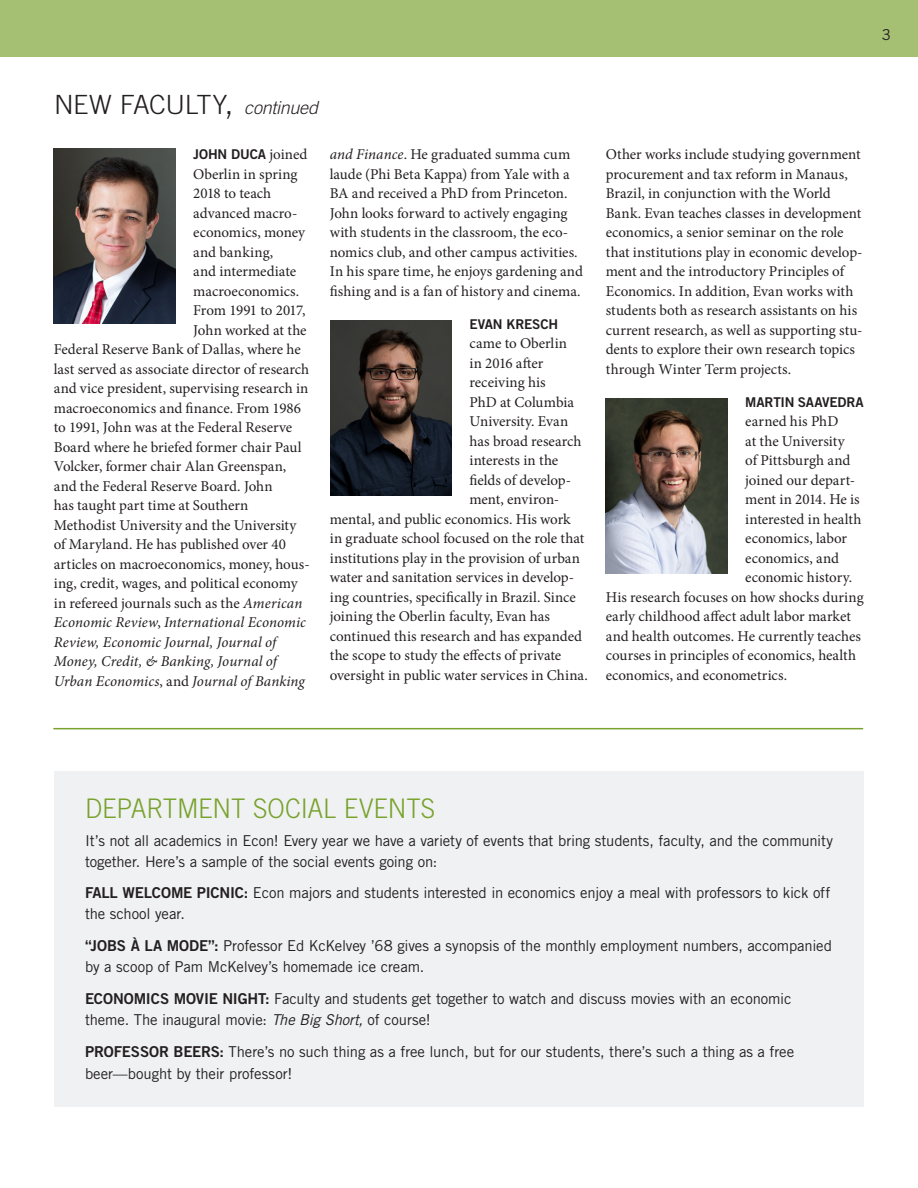
<style>
.page{position:relative;width:918px;height:1188px;background:#fff}
.page>*{position:absolute;margin:0;border:0;box-sizing:border-box;transform-origin:0 0}
.t1{font:300 27px "Trade Gothic LT Std";letter-spacing:-.005em;color:#78a22d;scale:.96 1}
.t2{font:300 26.4px "Trade Gothic LT Std";letter-spacing:-.015em;color:#231f20}
.t3{font:15px/19.5px "Minion Pro";color:#231f20}
.t4{font:15px/21px "Trade Gothic LT Std";letter-spacing:-.01em;color:#231f20}
.t5{font:italic 15px "Minion Pro";letter-spacing:.005em;color:#231f20}
.t6{font:15px "Minion Pro";letter-spacing:.02em;color:#231f20}
.t7{font:13.5px "Trade Gothic LT Std Bd 2";letter-spacing:-.01em;color:#231f20}
.s1{font-size:32.1px}
.s2{font-style:italic;font-size:18px}
.s3{font-family:"Minion Pro";font-size:15px}
.s4{font-style:italic}
.s5{font-style:normal}
.s6{font-family:"Trade Gothic LT Std Bd 2"}
</style>
<div class="page">
<div style="left:0;top:0;width:918px;height:56px;background:#a5bf73"></div>
<hr style="left:54px;top:728px;width:809px;height:1px;background:#78a22d">
<img style="left:54px;top:148px;width:121px;height:176px">
<img style="left:330px;top:320px;width:122px;height:176px">
<img style="left:606px;top:398px;width:121px;height:176px">
<div style="left:54px;top:771px;width:810px;height:336px;background:#f0f1f2"></div>
<p class="t4" style="left:882px;top:24px;width:11px">3</p>
<h2 class="t2" style="left:54px;top:89px;width:266px">NEW FACULTY<span class="s1">,</span> <span class="s2">continued</span></h2>
<p class="t7" style="left:193px;top:146px;width:116px">JOHN DUCA <span class="s3">joined</span></p>
<p class="t3" style="left:193px;top:164px;width:106px">Oberlin in spring</p>
<p class="t3" style="left:193px;top:184px;width:80px">2018 to teach</p>
<p class="t3" style="left:193px;top:203px;width:106px">advanced macro-</p>
<p class="t3" style="left:193px;top:223px;width:113px">economics, money</p>
<p class="t6" style="left:193px;top:242px;width:82px">and banking,</p>
<p class="t3" style="left:193px;top:262px;width:104px">and intermediate</p>
<p class="t3" style="left:193px;top:281px;width:107px">macroeconomics.</p>
<p class="t3" style="left:193px;top:301px;width:114px">From 1991 to 2017,</p>
<p class="t3" style="left:193px;top:320px;width:115px">John worked at the</p>
<p class="t3" style="left:54px;top:340px;width:249px">Federal Reserve Bank of Dallas, where he</p>
<p class="t3" style="left:54px;top:359px;width:257px">last served as associate director of research</p>
<p class="t3" style="left:54px;top:379px;width:256px">and vice president, supervising research in</p>
<p class="t3" style="left:54px;top:398px;width:249px">macroeconomics and finance. From 1986</p>
<p class="t3" style="left:54px;top:418px;width:240px">to 1991, John was at the Federal Reserve</p>
<p class="t3" style="left:54px;top:437px;width:250px">Board where he briefed former chair Paul</p>
<p class="t3" style="left:54px;top:457px;width:234px">Volcker, former chair Alan Greenspan,</p>
<p class="t3" style="left:54px;top:476px;width:220px">and the Federal Reserve Board. John</p>
<p class="t3" style="left:54px;top:496px;width:196px">has taught part time at Southern</p>
<p class="t3" style="left:54px;top:515px;width:244px">Methodist University and the University</p>
<p class="t3" style="left:54px;top:535px;width:234px">of Maryland. He has published over 40</p>
<p class="t3" style="left:54px;top:554px;width:257px">articles on macroeconomics, money, hous-</p>
<p class="t3" style="left:54px;top:574px;width:245px">ing, credit, wages, and political economy</p>
<p class="t3" style="left:54px;top:593px;width:250px">in refereed journals such as the <span class="s4">American</span></p>
<p class="t5" style="left:54px;top:612px;width:254px">Economic Review<span class="s5">,</span> International Economic</p>
<p class="t5" style="left:54px;top:632px;width:224px">Review, Economic Journal, Journal of</p>
<p class="t5" style="left:54px;top:651px;width:225px">Money, Credit, &amp; Banking, Journal of</p>
<p class="t5" style="left:54px;top:671px;width:253px">Urban Economics<span class="s5">, and</span> Journal of Banking</p>
<p class="t3" style="left:330px;top:145px;width:255px"><span class="s4">and Finance</span>. He graduated summa cum laude (Phi Beta Kappa) from Yale with a BA and received a PhD from Princeton.<br>John looks forward to actively engaging with students in the classroom, the eco&shy;nomics club, and other campus activities.<br>In his spare time, he enjoys gardening and fishing and is a fan of history and cinema.</p>
<p class="t7" style="left:470px;top:316px;width:90px">EVAN KRESCH</p>
<p class="t3" style="left:470px;top:334px;width:99px">came to Oberlin</p>
<p class="t3" style="left:470px;top:353px;width:76px">in 2016 after</p>
<p class="t3" style="left:470px;top:373px;width:78px">receiving his</p>
<p class="t3" style="left:470px;top:392px;width:106px">PhD at Columbia</p>
<p class="t3" style="left:470px;top:412px;width:100px">University. Evan</p>
<p class="t3" style="left:470px;top:431px;width:114px">has broad research</p>
<p class="t3" style="left:470px;top:451px;width:90px">interests in the</p>
<p class="t3" style="left:470px;top:470px;width:103px">fields of develop-</p>
<p class="t3" style="left:470px;top:490px;width:91px">ment, environ-</p>
<p class="t3" style="left:330px;top:509px;width:242px">mental, and public economics. His work</p>
<p class="t3" style="left:330px;top:529px;width:256px">in graduate school focused on the role that</p>
<p class="t3" style="left:330px;top:548px;width:252px">institutions play in the provision of urban</p>
<p class="t3" style="left:330px;top:568px;width:246px">water and sanitation services in develop-</p>
<p class="t3" style="left:330px;top:587px;width:248px">ing countries, specifically in Brazil. Since</p>
<p class="t3" style="left:330px;top:607px;width:222px">joining the Oberlin faculty, Evan has</p>
<p class="t3" style="left:330px;top:626px;width:254px">continued this research and has expanded</p>
<p class="t3" style="left:330px;top:646px;width:233px">the scope to study the effects of private</p>
<p class="t3" style="left:330px;top:665px;width:260px">oversight in public water services in China.</p>
<p class="t3" style="left:606px;top:145px;width:258px">Other works include studying government procurement and tax reform in Manaus, Brazil, in conjunction with the World Bank. Evan teaches classes in development economics, a senior seminar on the role that institutions play in economic develop&shy;ment and the introductory Principles of Economics. In addition, Evan works with students both as research assistants on his current research, as well as supporting stu&shy;dents to explore their own research topics through Winter Term projects.</p>
<p class="t7" style="left:745px;top:394px;width:120px">MARTIN SAAVEDRA</p>
<p class="t3" style="left:745px;top:412px;width:95px">earned his PhD</p>
<p class="t3" style="left:745px;top:431px;width:101px">at the University</p>
<p class="t3" style="left:745px;top:451px;width:107px">of Pittsburgh and</p>
<p class="t3" style="left:745px;top:470px;width:111px">joined our depart-</p>
<p class="t3" style="left:745px;top:490px;width:116px">ment in 2014. He is</p>
<p class="t3" style="left:745px;top:509px;width:118px">interested in health</p>
<p class="t3" style="left:745px;top:529px;width:103px">economics, labor</p>
<p class="t3" style="left:745px;top:548px;width:95px">economics, and</p>
<p class="t3" style="left:745px;top:568px;width:108px">economic history.</p>
<p class="t3" style="left:606px;top:587px;width:259px">His research focuses on how shocks during</p>
<p class="t3" style="left:606px;top:607px;width:247px">early childhood affect adult labor market</p>
<p class="t3" style="left:606px;top:626px;width:257px">and health outcomes. He currently teaches</p>
<p class="t3" style="left:606px;top:646px;width:252px">courses in principles of economics, health</p>
<p class="t3" style="left:606px;top:665px;width:183px">economics, and econometrics.</p>
<h1 class="t1" style="left:85px;top:792px;width:366px">DEPARTMENT SOCIAL EVENTS</h1>
<p class="t4" style="left:85px;top:830px;width:750px">It’s not all academics in Econ! Every year we have a variety of events that bring students, faculty, and the community together. Here’s a sample of the social events going on:</p>
<p class="t4" style="left:85px;top:882px;width:747px"><span class="s6">FALL WELCOME PICNIC:</span> Econ majors and students interested in economics enjoy a meal with professors to kick off the school year.</p>
<p class="t4" style="left:85px;top:935px;width:748px"><span class="s6">“JOBS À LA MODE”:</span> Professor Ed KcKelvey ’68 gives a synopsis of the monthly employment numbers, accompanied by a scoop of Pam McKelvey’s homemade ice cream.</p>
<p class="t4" style="left:85px;top:988px;width:708px"><span class="s6">ECONOMICS MOVIE NIGHT:</span> Faculty and students get together to watch and discuss movies with an economic theme. The inaugural movie: <span class="s4">The Big Short,</span> of course!</p>
<p class="t4" style="left:85px;top:1040px;width:711px;line-height:22.2px"><span class="s6">PROFESSOR BEERS:</span> There’s no such thing as a free lunch, but for our students, there’s such a thing as a free beer—bought by their professor!</p>
</div>
